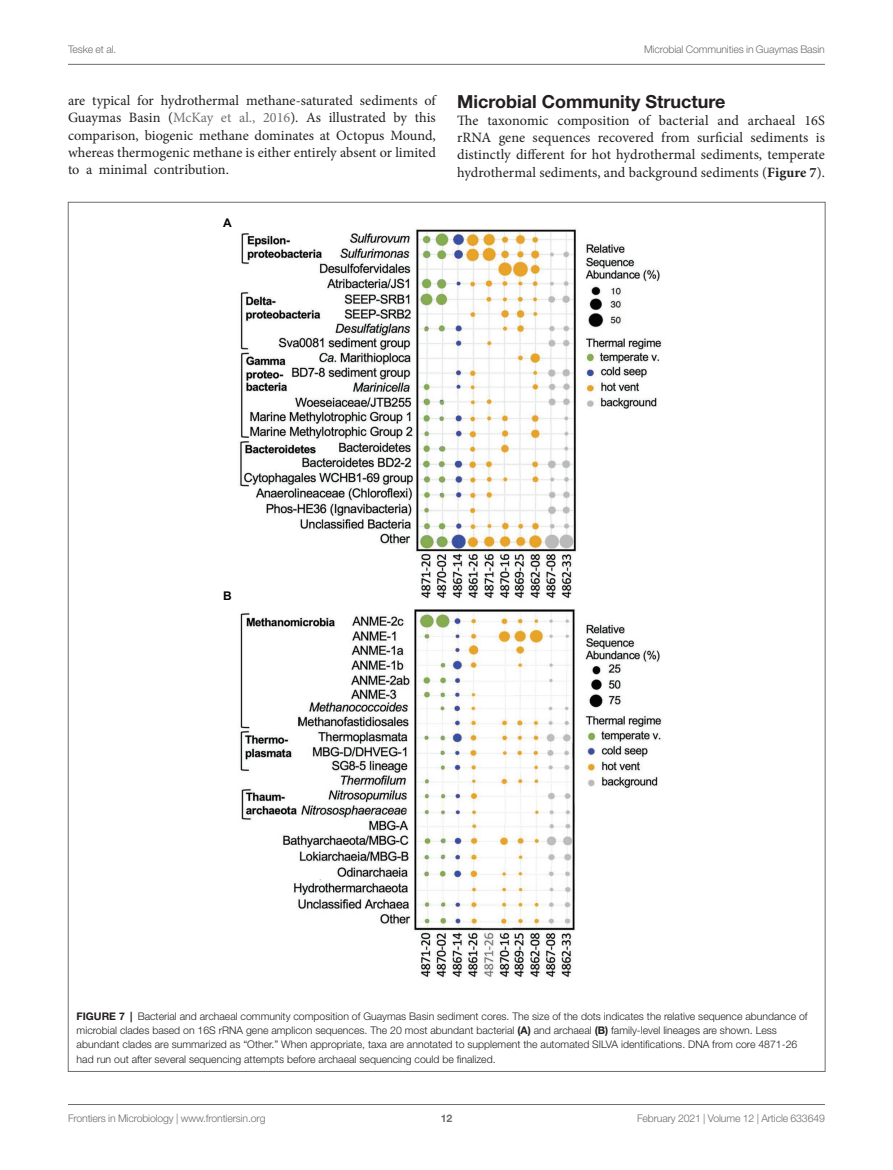
<style>
.page{position:relative;width:893px;height:1170px;background:#fff}
.page>*{position:absolute;margin:0;border:0;box-sizing:border-box;transform-origin:0 0}
.HEAD_2{font:700 18px "Helvetica Neue LT Std";color:#231f20}
.TEXT{font:14.25px/17.2px "Minion Pro";color:#231f20;text-align:justify}
.TEXT_FLUSH{font:14.25px/17.2px "Minion Pro";letter-spacing:.005em;color:#231f20;text-align:justify}
.t1{font:700 12px "Arial";color:#040503}
.FIG_LEG{font:300 10.5px/14.2px "Helvetica Neue LT Std";color:#231f20}
.t2{font:300 10.5px "Helvetica Neue LT Std";letter-spacing:-.015em;color:#6c6d70}
.t3{font:700 10.5px "Helvetica Neue LT Std";color:#6c6d70}
.s1{color:#6c6d70}
.s2{font-weight:700}
</style>
<div class="page">
<hr style="left:68px;top:64px;width:757px;height:1px;background:#6c6d70">
<hr style="left:68px;top:1104px;width:757px;height:1px;background:#6c6d70">
<img style="left:238px;top:228px;width:424px;height:750px">
<p class="t2" style="left:68px;top:42px;width:50px">Teske et al.</p>
<p class="t2" style="left:644px;top:42px;width:182px">Microbial Communities in Guaymas Basin</p>
<p class="TEXT" style="left:68px;top:92px;width:369px">are typical for hydrothermal methane-saturated sediments of Guaymas Basin (<span class="s1">McKay et al., 2016</span>). As illustrated by this comparison, biogenic methane dominates at Octopus Mound, whereas thermogenic methane is either entirely absent or limited to a minimal contribution.</p>
<p class="HEAD_2" style="left:457px;top:90px;width:270px">Microbial Community Structure</p>
<p class="TEXT_FLUSH" style="left:457px;top:112px;width:369px">The taxonomic composition of bacterial and archaeal 16S rRNA gene sequences recovered from surficial sediments is distinctly different for hot hydrothermal sediments, temperate hydrothermal sediments, and background sediments (<span class="s2">Figure 7</span>).</p>
<p class="t1" style="left:223px;top:214px;width:10px">A</p>
<p class="t1" style="left:223px;top:587px;width:10px">B</p>
<p class="FIG_LEG" style="left:77px;top:1008px;width:732px"><span class="s2">FIGURE 7 |</span> Bacterial and archaeal community composition of Guaymas Basin sediment cores. The size of the dots indicates the relative sequence abundance of microbial clades based on 16S rRNA gene amplicon sequences. The 20 most abundant bacterial <span class="s2">(A)</span> and archaeal <span class="s2">(B)</span> family-level lineages are shown. Less abundant clades are summarized as “Other.” When appropriate, taxa are annotated to supplement the automated SILVA identifications. DNA from core 4871-26 had run out after several sequencing attempts before archaeal sequencing could be finalized.</p>
<p class="t2" style="left:68px;top:1111px;width:199px">Frontiers in Microbiology | www.frontiersin.org</p>
<p class="t3" style="left:441px;top:1111px;width:13px">12</p>
<p class="t2" style="left:637px;top:1111px;width:189px">February 2021 | Volume 12 | Article 633649</p>
</div>
